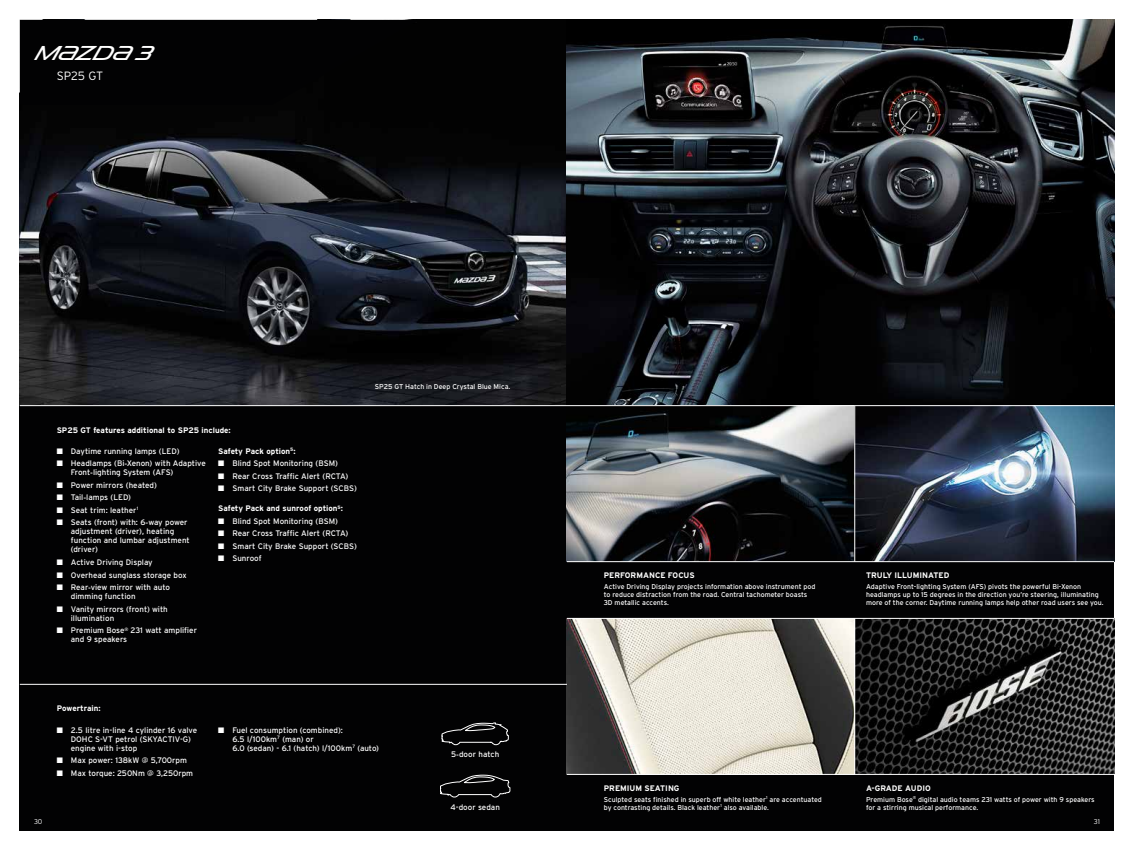
<style>
.page{position:relative;width:1134px;height:851px;background:#fff}
.page>*{position:absolute;margin:0;border:0;box-sizing:border-box;transform-origin:0 0}
.t1{font:20px "Mazda";color:#fff}
.t2{font:300 12px "Interstate";letter-spacing:-.01em;color:#fff}
.t3{font:8px/9px "Interstate";color:#fff}
.t4{font:700 8px "Interstate";color:#fff}
.t5{font:7px/8px "Interstate";color:#fff}
.t6{font:300 7px "Interstate";color:#fff}
</style>
<div class="page">
<div style="left:20px;top:20px;width:1094px;height:811px;background:#020203"></div>
<img style="left:20px;top:20px;width:1094px;height:385px">
<img style="left:567px;top:619px;width:547px;height:154px">
<img style="left:567px;top:406px;width:287px;height:155px">
<img style="left:855px;top:406px;width:259px;height:155px">
<hr style="left:20px;top:405px;width:1094px;height:1px;background:#fff">
<hr style="left:567px;top:561px;width:547px;height:1px;background:#fff">
<hr style="left:567px;top:773px;width:547px;height:1px;background:#fff">
<hr style="left:854px;top:405px;width:1px;height:156px;background:#fff">
<hr style="left:854px;top:618px;width:1px;height:156px;background:#fff">
<hr style="left:20px;top:683px;width:547px;height:1px;background:#fff">
<hr style="left:567px;top:618px;width:547px;height:1px;background:#fff">
<svg style="left:20px;top:20px;width:399px;height:85px"></svg>
<svg style="left:442px;top:722px;width:67px;height:23px"></svg>
<svg style="left:440px;top:774px;width:70px;height:23px"></svg>
<h1 class="t1" style="left:37px;top:42px;width:118px">m{zd{ 3</h1>
<h2 class="t2" style="left:57px;top:69px;width:48px">SP25 GT</h2>
<p class="t4" style="left:57px;top:425px;width:176px">SP25 GT features additional to SP25 include:</p>
<p class="t3" style="left:57px;top:446px;width:124px">■ Daytime running lamps (LED)</p>
<p class="t3" style="left:71px;top:459px;width:136px;text-indent:-14px">■ Headlamps (Bi-Xenon) with Adaptive<br>Front-lighting System (AFS)</p>
<p class="t3" style="left:57px;top:480px;width:102px">■ Power mirrors (heated)</p>
<p class="t3" style="left:57px;top:493px;width:76px">■ Tail-lamps (LED)</p>
<p class="t3" style="left:57px;top:505px;width:83px">■ Seat trim: leather<sup>1</sup></p>
<p class="t3" style="left:71px;top:518px;width:120px;text-indent:-14px">■ Seats (front) with: 6-way power adjustment (driver), heating function and lumbar adjustment (driver)</p>
<p class="t3" style="left:57px;top:557px;width:98px">■ Active Driving Display</p>
<p class="t3" style="left:57px;top:570px;width:132px">■ Overhead sunglass storage box</p>
<p class="t3" style="left:71px;top:582px;width:101px;text-indent:-14px">■ Rear-view mirror with auto dimming function</p>
<p class="t3" style="left:71px;top:604px;width:99px;text-indent:-14px">■ Vanity mirrors (front) with illumination</p>
<p class="t3" style="left:71px;top:625px;width:128px;text-indent:-14px">■ Premium Bose<sup>®</sup> 231 watt amplifier and 9 speakers</p>
<p class="t4" style="left:218px;top:446px;width:79px">Safety Pack option<sup>5</sup>:</p>
<p class="t3" style="left:218px;top:459px;width:121px">■ Blind Spot Monitoring (BSM)</p>
<p class="t3" style="left:218px;top:471px;width:132px">■ Rear Cross Traffic Alert (RCTA)</p>
<p class="t3" style="left:218px;top:484px;width:140px">■ Smart City Brake Support (SCBS)</p>
<p class="t4" style="left:218px;top:504px;width:126px">Safety Pack and sunroof option<sup>5</sup>:</p>
<p class="t3" style="left:218px;top:516px;width:121px">■ Blind Spot Monitoring (BSM)</p>
<p class="t3" style="left:218px;top:529px;width:132px">■ Rear Cross Traffic Alert (RCTA)</p>
<p class="t3" style="left:218px;top:541px;width:140px">■ Smart City Brake Support (SCBS)</p>
<p class="t3" style="left:218px;top:554px;width:45px">■ Sunroof</p>
<p class="t5" style="left:375px;top:382px;width:137px">SP25 GT Hatch in Deep Crystal Blue Mica.</p>
<p class="t4" style="left:57px;top:704px;width:46px">Powertrain:</p>
<p class="t3" style="left:71px;top:725px;width:128px;text-indent:-14px">■ 2.5 litre in-line 4 cylinder 16 valve<br>DOHC S-VT petrol (SKYACTIV-G) engine with i-stop</p>
<p class="t3" style="left:57px;top:755px;width:132px">■ Max power: 138kW @ 5,700rpm</p>
<p class="t3" style="left:57px;top:768px;width:138px">■ Max torque: 250Nm @ 3,250rpm</p>
<p class="t3" style="left:232px;top:725px;width:148px;text-indent:-14px">■ Fuel consumption (combined):<br>6.5 l/100km<sup>7</sup> (man) or<br>6.0 (sedan) - 6.1 (hatch) l/100km<sup>7</sup> (auto)</p>
<p class="t3" style="left:451px;top:749px;width:50px">5-door hatch</p>
<p class="t3" style="left:450px;top:802px;width:51px">4-door sedan</p>
<p class="t4" style="left:604px;top:570px;width:92px">PERFORMANCE FOCUS</p>
<p class="t5" style="left:604px;top:582px;width:213px">Active Driving Display projects information above instrument pod to reduce distraction from the road. Central tachometer boasts<br>3D metallic accents.</p>
<p class="t4" style="left:866px;top:570px;width:85px">TRULY ILLUMINATED</p>
<p class="t5" style="left:866px;top:582px;width:239px">Adaptive Front-lighting System (AFS) pivots the powerful Bi-Xenon headlamps up to 15 degrees in the direction you’re steering, illuminating more of the corner. Daytime running lamps help other road users see you.</p>
<p class="t4" style="left:604px;top:783px;width:77px">PREMIUM SEATING</p>
<p class="t5" style="left:604px;top:795px;width:220px">Sculpted seats finished in superb off white leather<sup>1</sup> are accentuated by contrasting details. Black leather<sup>1</sup> also available.</p>
<p class="t4" style="left:866px;top:783px;width:66px">A-GRADE AUDIO</p>
<p class="t5" style="left:866px;top:795px;width:230px">Premium Bose<sup>®</sup> digital audio teams 231 watts of power with 9 speakers for a stirring musical performance.</p>
<p class="t6" style="left:34px;top:817px;width:10px">30</p>
<p class="t6" style="left:1094px;top:817px;width:8px">31</p>
</div>
